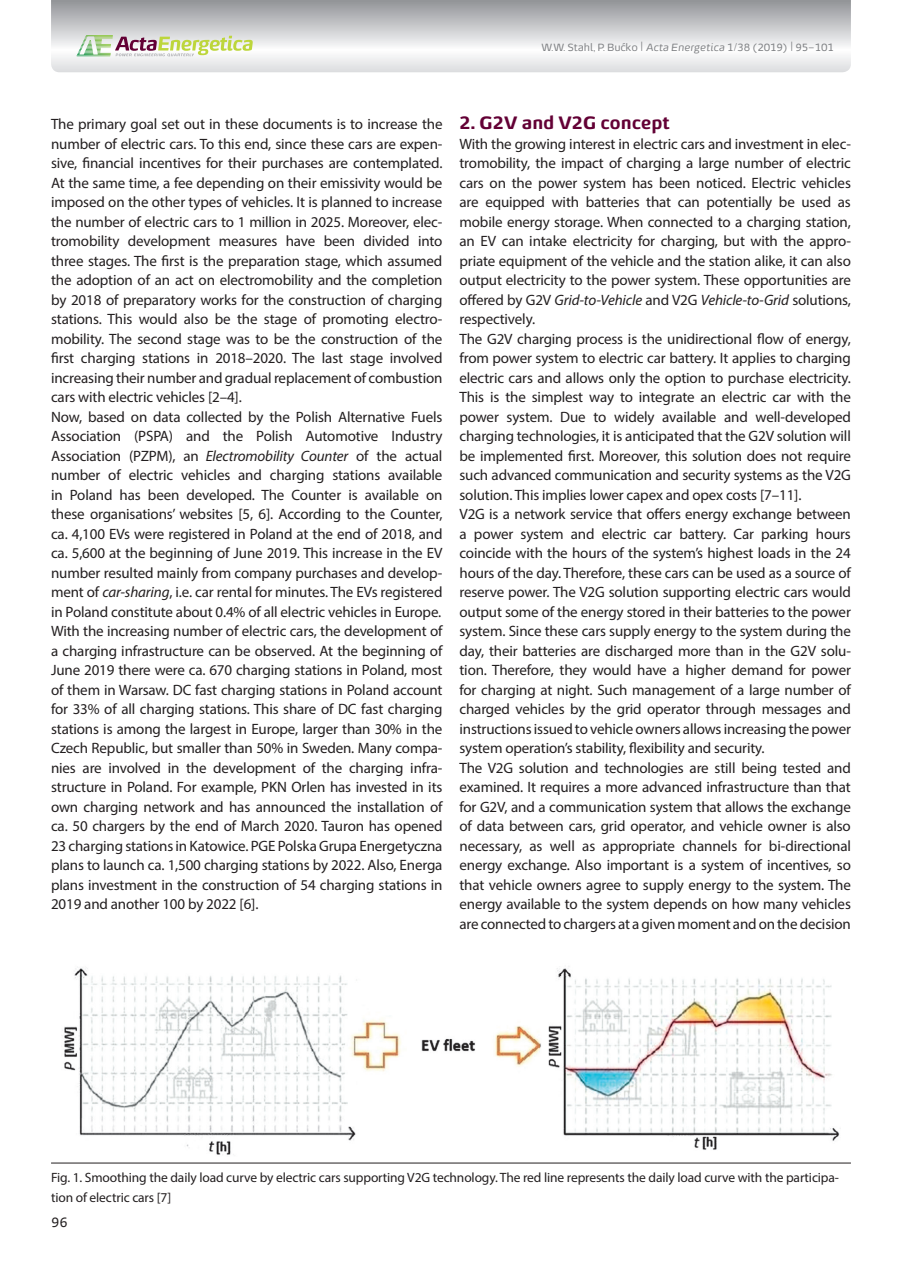
<style>
.page{position:relative;width:902px;height:1263px;background:#fff}
.page>*{position:absolute;margin:0;border:0;box-sizing:border-box;transform-origin:0 0}
.t1{font:700 18px "Energa";letter-spacing:-.01em;color:#630035}
.t2{font:15px/19.5px "Myriad Pro";letter-spacing:-.01em;color:#231f20}
.t3{font:13.5px/19.5px "Myriad Pro";letter-spacing:-.01em;color:#231f20}
.t4{font:13.5px "Energa";color:#231f20}
.t5{font:10.5px "Energa";letter-spacing:-.01em;color:#808285}
.s1{font-size:13.5px}
.s2{font-style:italic}
</style>
<div class="page">
<svg style="left:51px;top:0;width:799px;height:72px"></svg>
<svg style="left:76px;top:35px;width:177px;height:21px"></svg>
<hr style="left:51px;top:1163px;width:799px;height:1px;background:#231f20">
<img style="left:64px;top:966px;width:776px;height:189px">
<p class="t5" style="left:541px;top:41px;width:294px">W.W. Stahl, P. Bućko <span class="s1">|</span> <span class="s2">Acta Energetica</span> 1/38 (2019) <span class="s1">|</span> 95–101</p>
<p class="t2" style="left:51px;top:114px;width:393px">The primary goal set out in these documents is to increase the number of electric cars. To this end, since these cars are expen&shy;sive, financial incentives for their purchases are contemplated.<br>At the same time, a fee depending on their emissivity would be imposed on the other types of vehicles. It is planned to increase the number of electric cars to 1 million in 2025. Moreover, elec&shy;tromobility development measures have been divided into three stages. The first is the preparation stage, which assumed the adoption of an act on electromobility and the completion by 2018 of preparatory works for the construction of charging stations. This would also be the stage of promoting electro&shy;mobility. The second stage was to be the construction of the first charging stations in 2018–2020. The last stage involved increasing their number and gradual replacement of combustion cars with electric vehicles [2–4].<br>Now, based on data collected by the Polish Alternative Fuels Association (PSPA) and the Polish Automotive Industry Association (PZPM), an <span class="s2">Electromobility Counter</span> of the actual number of electric vehicles and charging stations available in Poland has been developed. The Counter is available on these organisations’ websites [5, 6]. According to the Counter, ca. 4,100 EVs were registered in Poland at the end of 2018, and ca. 5,600 at the beginning of June 2019. This increase in the EV number resulted mainly from company purchases and develop&shy;ment of <span class="s2">car-sharing</span>, i.e. car rental for minutes. The EVs registered in Poland constitute about 0.4% of all electric vehicles in Europe.<br>With the increasing number of electric cars, the development of a charging infrastructure can be observed. At the beginning of June 2019 there were ca. 670 charging stations in Poland, most of them in Warsaw. DC fast charging stations in Poland account for 33% of all charging stations. This share of DC fast charging stations is among the largest in Europe, larger than 30% in the Czech Republic, but smaller than 50% in Sweden. Many compa&shy;nies are involved in the development of the charging infra&shy;structure in Poland. For example, PKN Orlen has invested in its own charging network and has announced the installation of ca. 50 chargers by the end of March 2020. Tauron has opened 23 charging stations in Katowice. PGE Polska Grupa Energetyczna plans to launch ca. 1,500 charging stations by 2022. Also, Energa plans investment in the construction of 54 charging stations in 2019 and another 100 by 2022 [6].</p>
<p class="t1" style="left:459px;top:110px;width:212px">2. G2V and V2G concept</p>
<p class="t2" style="left:459px;top:134px;width:393px">With the growing interest in electric cars and investment in elec&shy;tromobility, the impact of charging a large number of electric cars on the power system has been noticed. Electric vehicles are equipped with batteries that can potentially be used as mobile energy storage. When connected to a charging station, an EV can intake electricity for charging, but with the appro&shy;priate equipment of the vehicle and the station alike, it can also output electricity to the power system. These opportunities are offered by G2V <span class="s2">Grid-to-Vehicle</span> and V2G <span class="s2">Vehicle-to-Grid</span> solutions, respectively.<br>The G2V charging process is the unidirectional flow of energy, from power system to electric car battery. It applies to charging electric cars and allows only the option to purchase electricity.<br>This is the simplest way to integrate an electric car with the power system. Due to widely available and well-developed charging technologies, it is anticipated that the G2V solution will be implemented first. Moreover, this solution does not require such advanced communication and security systems as the V2G solution. This implies lower capex and opex costs [7–11].<br>V2G is a network service that offers energy exchange between a power system and electric car battery. Car parking hours coincide with the hours of the system’s highest loads in the 24 hours of the day. Therefore, these cars can be used as a source of reserve power. The V2G solution supporting electric cars would output some of the energy stored in their batteries to the power system. Since these cars supply energy to the system during the day, their batteries are discharged more than in the G2V solu&shy;tion. Therefore, they would have a higher demand for power for charging at night. Such management of a large number of charged vehicles by the grid operator through messages and instructions issued to vehicle owners allows increasing the power system operation’s stability, flexibility and security.<br>The V2G solution and technologies are still being tested and examined. It requires a more advanced infrastructure than that for G2V, and a communication system that allows the exchange of data between cars, grid operator, and vehicle owner is also necessary, as well as appropriate channels for bi-directional energy exchange. Also important is a system of incentives, so that vehicle owners agree to supply energy to the system. The energy available to the system depends on how many vehicles are connected to chargers at a given moment and on the decision</p>
<p class="t3" style="left:51px;top:1168px;width:789px">Fig. 1. Smoothing the daily load curve by electric cars supporting V2G technology. The red line represents the daily load curve with the participa&shy;tion of electric cars [7]</p>
<p class="t4" style="left:51px;top:1213px;width:18px">96</p>
</div>
